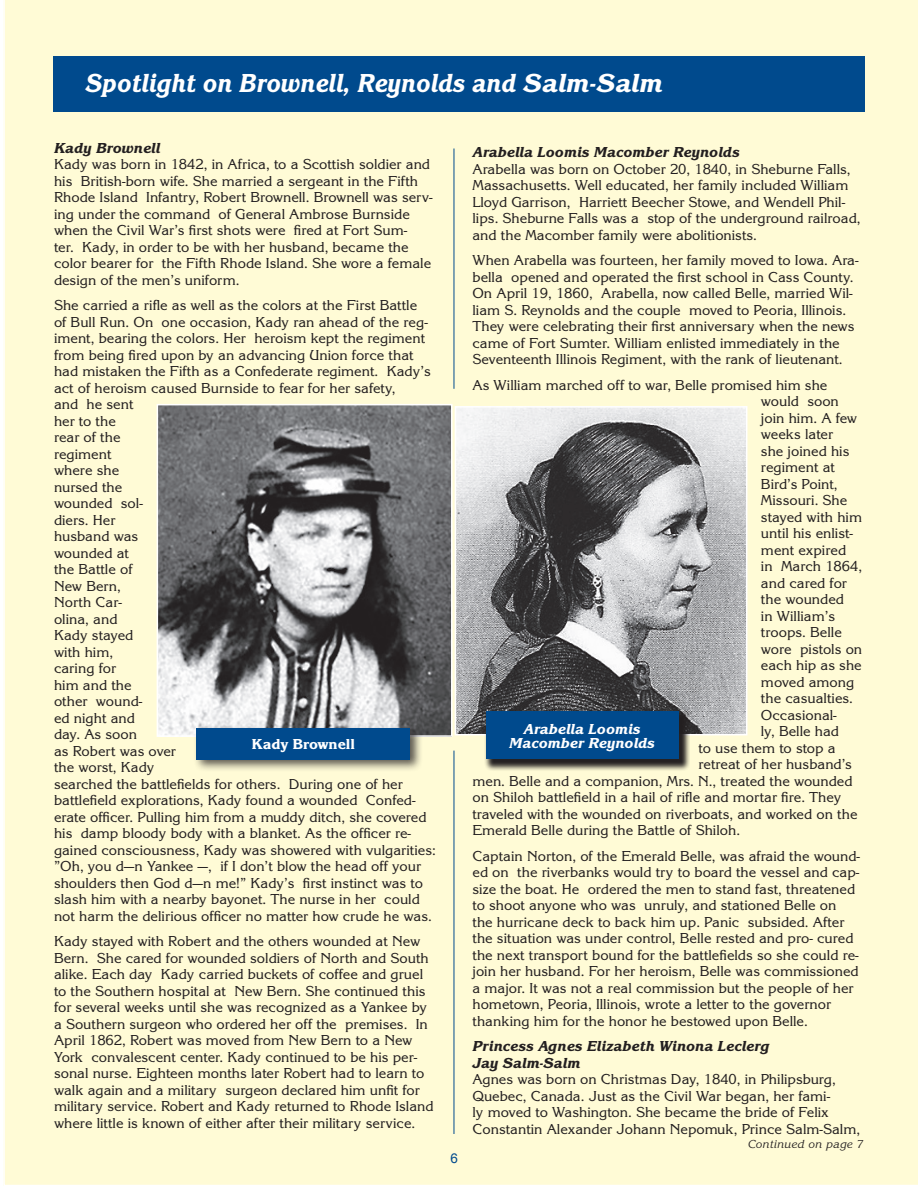
<style>
.page{position:relative;width:918px;height:1188px;background:#fff}
.page>*{position:absolute;margin:0;border:0;box-sizing:border-box;transform-origin:0 0}
.t1{font:27px "Korinna Extra Bold Italic DTC";color:#fff;scale:.9 1}
.t2{font:15px/16.5px "Korinna Regular DTC";color:#231f20}
.t3{font:15px "Korinna Extra Bold Italic DTC";color:#231f20}
.t4{font:15px "Korinna Extra Bold Italic DTC";color:#fff}
.t5{font:15px "Korinna Extra Bold DTC";color:#fff}
.t6{font:13.5px "Arial";color:#004a8d}
.t7{font:12px "Korinna Regular Italic DTC";color:#231f20}
</style>
<div class="page">
<div style="left:4px;top:0;width:914px;height:1185px;background:#fffbd6"></div>
<div style="left:53px;top:56px;width:812px;height:56px;background:#004a8d"></div>
<hr style="left:454px;top:148px;width:1px;height:241px;background:#004a8d">
<img style="left:160px;top:407px;width:290px;height:327px">
<div style="left:157px;top:404px;width:296px;height:333px;border:2px solid #fff"></div>
<div style="left:193px;top:724px;width:231px;height:49px;background:#231f20;opacity:.75"></div>
<div style="left:197px;top:728px;width:213px;height:31px;background:#004a8d"></div>
<img style="left:458px;top:409px;width:286px;height:323px">
<div style="left:455px;top:406px;width:292px;height:329px;border:2px solid #fff"></div>
<svg style="left:483px;top:709px;width:207px;height:62px;background:#696b64"></svg>
<div style="left:486px;top:712px;width:192px;height:47px;background:#004a8d"></div>
<hr style="left:454px;top:751px;width:1px;height:383px;background:#004a8d">
<p class="t1" style="left:85px;top:68px;width:644px">Spotlight on Brownell, Reynolds and Salm-Salm</p>
<p class="t3" style="left:54px;top:139px;width:108px">Kady Brownell</p>
<p class="t2" style="left:54px;top:156px;width:380px">Kady was born in 1842, in Africa, to a Scottish soldier and his British-born wife. She married a sergeant in the Fifth Rhode Island Infantry, Robert Brownell. Brownell was serv&shy;ing under the command of General Ambrose Burnside when the Civil War’s first shots were fired at Fort Sum-<br>ter. Kady, in order to be with her husband, became the color bearer for the Fifth Rhode Island. She wore a female design of the men’s uniform.</p>
<p class="t2" style="left:54px;top:297px;width:383px">She carried a rifle as well as the colors at the First Battle<br>of Bull Run. On one occasion, Kady ran ahead of the reg&shy;iment, bearing the colors. Her heroism kept the regiment from being fired upon by an advancing Union force that had mistaken the Fifth as a Confederate regiment. Kady’s act of heroism caused Burnside to fear for her safety,<br>and he sent<br>her to the<br>rear of the<br>regiment<br>where she<br>nursed the<br>wounded sol-<br>diers. Her<br>husband was<br>wounded at<br>the Battle of<br>New Bern,<br>North Car-<br>olina, and<br>Kady stayed<br>with him,<br>caring for<br>him and the<br>other wound-<br>ed night and<br>day. As soon<br>as Robert was over<br>the worst, Kady<br>searched the battlefields for others. During one of her battlefield explorations, Kady found a wounded Confed&shy;erate officer. Pulling him from a muddy ditch, she covered his damp bloody body with a blanket. As the officer re&shy;gained consciousness, Kady was showered with vulgarities: ”Oh, you d—n Yankee —, if I don’t blow the head off your shoulders then God d—n me!” Kady’s first instinct was to slash him with a nearby bayonet. The nurse in her could not harm the delirious officer no matter how crude he was.</p>
<p class="t2" style="left:54px;top:933px;width:381px">Kady stayed with Robert and the others wounded at New Bern. She cared for wounded soldiers of North and South alike. Each day Kady carried buckets of coffee and gruel to the Southern hospital at New Bern. She continued this for several weeks until she was recognized as a Yankee by a Southern surgeon who ordered her off the premises. In April 1862, Robert was moved from New Bern to a New York convalescent center. Kady continued to be his per&shy;sonal nurse. Eighteen months later Robert had to learn to walk again and a military surgeon declared him unfit for military service. Robert and Kady returned to Rhode Island where little is known of either after their military service.</p>
<p class="t5" style="left:252px;top:736px;width:105px">Kady Brownell</p>
<p class="t6" style="left:450px;top:1149px;width:9px">6</p>
<p class="t3" style="left:472px;top:144px;width:269px">Arabella Loomis Macomber Reynolds</p>
<p class="t2" style="left:472px;top:161px;width:390px">Arabella was born on October 20, 1840, in Sheburne Falls, Massachusetts. Well educated, her family included William Lloyd Garrison, Harriett Beecher Stowe, and Wendell Phil&shy;lips. Sheburne Falls was a stop of the underground railroad, and the Macomber family were abolitionists.</p>
<p class="t2" style="left:472px;top:252px;width:388px">When Arabella was fourteen, her family moved to Iowa. Ara&shy;bella opened and operated the first school in Cass County.<br>On April 19, 1860, Arabella, now called Belle, married Wil&shy;liam S. Reynolds and the couple moved to Peoria, Illinois.<br>They were celebrating their first anniversary when the news came of Fort Sumter. William enlisted immediately in the Seventeenth Illinois Regiment, with the rank of lieutenant.</p>
<p class="t2" style="left:472px;top:377px;width:356px">As William marched off to war, Belle promised him she</p>
<p class="t2" style="left:761px;top:393px;width:79px">would soon</p>
<p class="t2" style="left:761px;top:410px;width:98px">join him. A few</p>
<p class="t2" style="left:761px;top:426px;width:74px">weeks later</p>
<p class="t2" style="left:761px;top:443px;width:90px">she joined his</p>
<p class="t2" style="left:761px;top:459px;width:76px">regiment at</p>
<p class="t2" style="left:761px;top:476px;width:78px">Bird’s Point,</p>
<p class="t2" style="left:761px;top:492px;width:88px">Missouri. She</p>
<p class="t2" style="left:761px;top:509px;width:103px">stayed with him</p>
<p class="t2" style="left:761px;top:525px;width:94px">until his enlist-</p>
<p class="t2" style="left:761px;top:542px;width:87px">ment expired</p>
<p class="t2" style="left:761px;top:558px;width:103px">in March 1864,</p>
<p class="t2" style="left:761px;top:575px;width:88px">and cared for</p>
<p class="t2" style="left:761px;top:591px;width:85px">the wounded</p>
<p class="t2" style="left:761px;top:608px;width:76px">in William’s</p>
<p class="t2" style="left:761px;top:624px;width:82px">troops. Belle</p>
<p class="t2" style="left:761px;top:641px;width:103px">wore pistols on</p>
<p class="t2" style="left:761px;top:657px;width:102px">each hip as she</p>
<p class="t2" style="left:761px;top:674px;width:95px">moved among</p>
<p class="t2" style="left:761px;top:690px;width:94px">the casualties.</p>
<p class="t2" style="left:761px;top:707px;width:77px">Occasional-</p>
<p class="t2" style="left:761px;top:723px;width:80px">ly, Belle had</p>
<p class="t2" style="left:698px;top:740px;width:139px">to use them to stop a</p>
<p class="t2" style="left:698px;top:756px;width:155px">retreat of her husband’s</p>
<p class="t2" style="left:472px;top:773px;width:382px">men. Belle and a companion, Mrs. N., treated the wounded</p>
<p class="t2" style="left:472px;top:789px;width:370px">on Shiloh battlefield in a hail of rifle and mortar fire. They</p>
<p class="t2" style="left:472px;top:806px;width:387px">traveled with the wounded on riverboats, and worked on the</p>
<p class="t2" style="left:472px;top:822px;width:269px">Emerald Belle during the Battle of Shiloh.</p>
<p class="t2" style="left:472px;top:848px;width:389px">Captain Norton, of the Emerald Belle, was afraid the wound&shy;ed on the riverbanks would try to board the vessel and cap&shy;size the boat. He ordered the men to stand fast, threatened to shoot anyone who was unruly, and stationed Belle on the hurricane deck to back him up. Panic subsided. After the situation was under control, Belle rested and pro- cured the next transport bound for the battlefields so she could re&shy;join her husband. For her heroism, Belle was commissioned a major. It was not a real commission but the people of her hometown, Peoria, Illinois, wrote a letter to the governor thanking him for the honor he bestowed upon Belle.</p>
<p class="t3" style="left:472px;top:1038px;width:298px">Princess Agnes Elizabeth Winona Leclerg</p>
<p class="t3" style="left:472px;top:1054px;width:109px">Jay Salm-Salm</p>
<p class="t2" style="left:472px;top:1071px;width:389px">Agnes was born on Christmas Day, 1840, in Philipsburg, Quebec, Canada. Just as the Civil War began, her fami-<br>ly moved to Washington. She became the bride of Felix Constantin Alexander Johann Nepomuk, Prince Salm-Salm,</p>
<p class="t4" style="left:524px;top:721px;width:119px">Arabella Loomis</p>
<p class="t4" style="left:509px;top:735px;width:147px">Macomber Reynolds</p>
<p class="t7" style="left:748px;top:1138px;width:117px">Continued on page 7</p>
</div>
